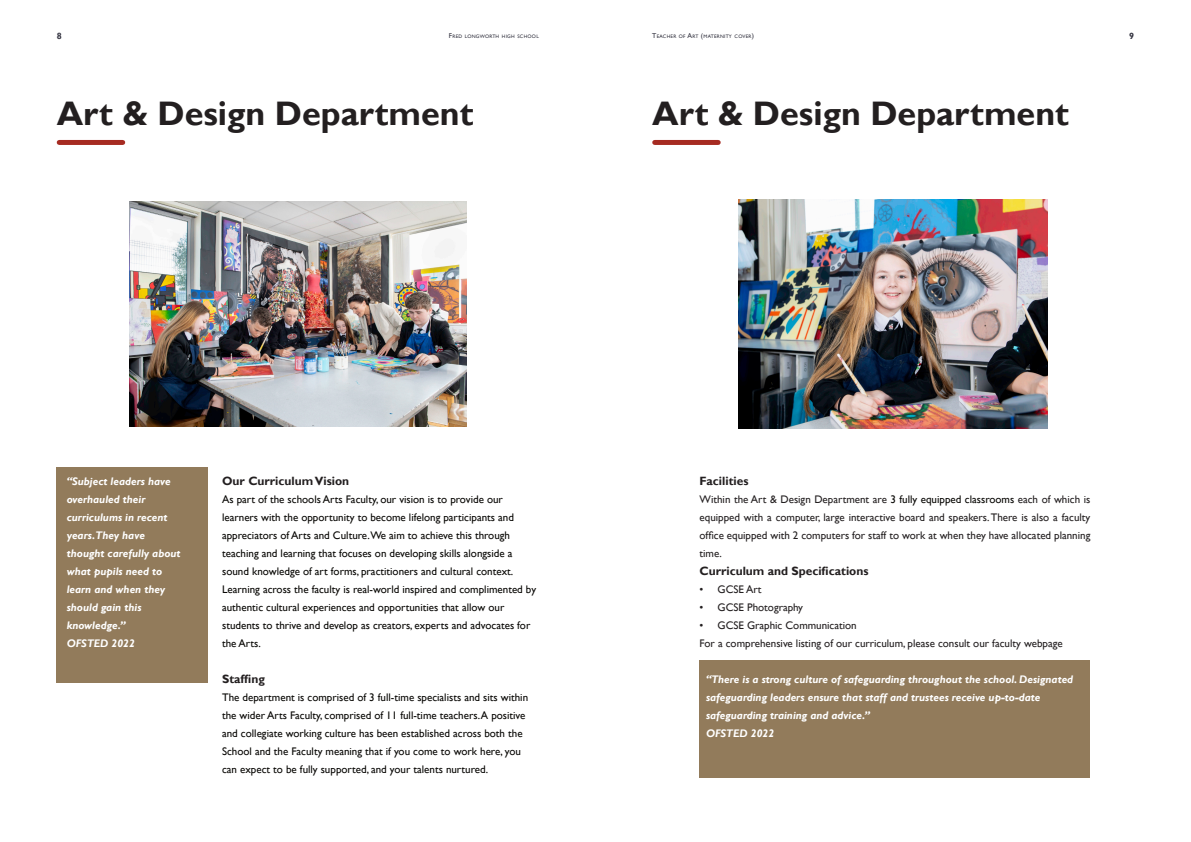
<style>
.page{position:relative;width:1191px;height:842px;background:#fff}
.page>*{position:absolute;margin:0;border:0;box-sizing:border-box;transform-origin:0 0}
.t1{font:700 34px "Gill Sans";color:#231f20}
.t2{font:700 12px "Gill Sans";color:#231f20}
.t3{font:11px/18px "Gill Sans";color:#080704}
.t4{font:11px/18px "Gill Sans";color:#231f20;text-align:justify}
.t5{font:italic 700 11px/18px "Gill Sans";color:#fff}
.t6{font:700 9px "Gill Sans";color:#32323f}
.t7{font:5px "Gill Sans";letter-spacing:.05em;color:#32323f}
.s1{font-size:7px}
.s2{color:#080704}
</style>
<div class="page">
<div style="left:57px;top:468px;width:151px;height:215px;background:#927b5b"></div>
<div style="left:59px;top:140px;width:64px;height:5px;background:#a62b22"></div>
<img style="left:129px;top:202px;width:337px;height:225px">
<img style="left:739px;top:200px;width:308px;height:229px">
<div style="left:699px;top:660px;width:391px;height:117px;background:#927b5b"></div>
<div style="left:654px;top:140px;width:64px;height:5px;background:#a62b22"></div>
<p class="t6" style="left:57px;top:32px;width:6px">8</p>
<p class="t7" style="left:449px;top:34px;width:91px"><span class="s1">F</span>RED LONGWORTH HIGH SCHOOL</p>
<p class="t7" style="left:652px;top:34px;width:103px"><span class="s1">T</span>EACHER OF <span class="s1">A</span>RT <span class="s1">(</span>MATERNITY COVER<span class="s1">)</span></p>
<p class="t6" style="left:1129px;top:32px;width:6px">9</p>
<h1 class="t1" style="left:57px;top:101px;width:418px">Art &amp; Design Department</h1>
<h1 class="t1" style="left:652px;top:101px;width:418px">Art &amp; Design Department</h1>
<p class="t5" style="left:67px;top:473px;width:115px">“Subject leaders have overhauled their curriculums in recent years.They have thought carefully about what pupils need to learn and when they should gain this knowledge.”<br>OFSTED 2022</p>
<p class="t2" style="left:222px;top:477px;width:129px">Our Curriculum Vision</p>
<p class="t3" style="left:222px;top:491px;width:315px">As part of the schools Arts Faculty, our vision is to provide our learners with the opportunity to become lifelong participants and appreciators of Arts and Culture.We aim to achieve this through teaching and learning that focuses on developing skills alongside a sound knowledge of art forms, practitioners and cultural context.<br>Learning across the faculty is real-world inspired and complimented by authentic cultural experiences and opportunities that allow our students to thrive and develop as creators, experts and advocates for the Arts.</p>
<p class="t2" style="left:222px;top:675px;width:44px">Staffing</p>
<p class="t3" style="left:222px;top:689px;width:307px">The department is comprised of 3 full-time specialists and sits within the wider Arts Faculty, comprised of 11 full-time teachers.A positive and collegiate working culture has been established across both the School and the Faculty meaning that if you come to work here, you can expect to be fully supported, and your talents nurtured.</p>
<p class="t2" style="left:699px;top:477px;width:50px">Facilities</p>
<p class="t4" style="left:699px;top:491px;width:392px">Within the Art &amp; Design Department are <span class="s2">3 fully equipped classrooms</span> each of which is equipped with a computer, large interactive board and speakers.There is also a faculty office equipped with 2 computers for staff to work at when they have allocated planning time.</p>
<p class="t2" style="left:699px;top:567px;width:170px">Curriculum and Specifications</p>
<p class="t4" style="left:699px;top:581px;width:64px">• GCSE Art</p>
<p class="t4" style="left:699px;top:599px;width:105px">• GCSE Photography</p>
<p class="t4" style="left:699px;top:617px;width:364px">• GCSE Graphic Communication<br>For a comprehensive listing of our curriculum, please consult our faculty webpage</p>
<p class="t5" style="left:706px;top:671px;width:369px">“There is a strong culture of safeguarding throughout the school. Designated safeguarding leaders ensure that staff and trustees receive up-to-date safeguarding training and advice.”<br>OFSTED 2022</p>
</div>
